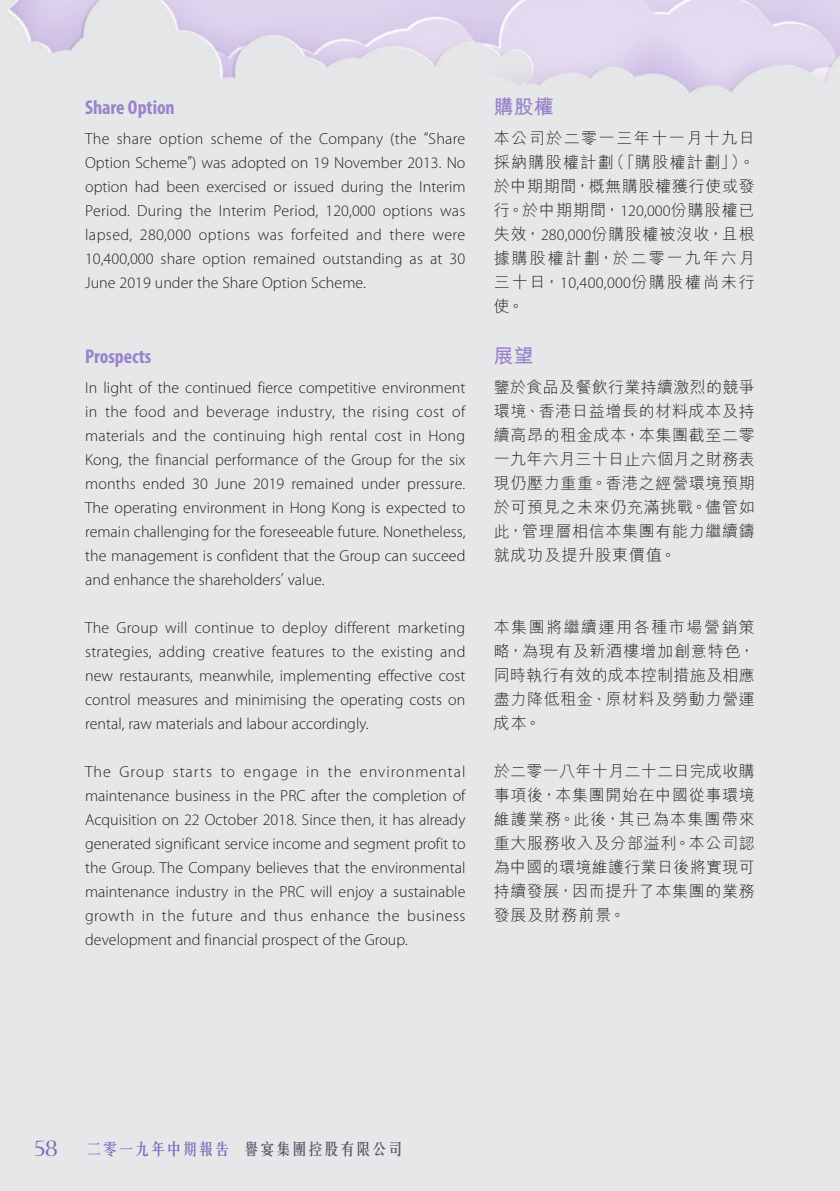
<style>
.page{position:relative;width:840px;height:1191px;background:#fff}
.page>*{position:absolute;margin:0;border:0;box-sizing:border-box;transform-origin:0 0}
.Heading_2{font:700 condensed 20px "Myriad Pro";letter-spacing:-.005em;color:#9984c9}
.C_Heading_2{font:700 20px "M Hei HK";color:#9984c9}
.Body_Text{font:300 16px/24px "Myriad Pro";color:#231f20;text-align:justify}
.C_Body_Text{font:300 16px/24px "M Hei HK";letter-spacing:.04em;color:#231f20;text-align:justify}
.t1{font:500 16px "C Song 3 HK";color:#5c5268}
.s1{font-family:"Myriad Pro"}
.s2{font-family:"Nueva Std";font-weight:400;font-size:26px;color:#7e68bb}
.s3{color:#7e68bb}
</style>
<div class="page">
<p class="Heading_2" style="left:85px;top:95px;width:91px">Share Option</p>
<p class="Body_Text" style="left:85px;top:126px;width:381px">The share option scheme of the Company (the “Share Option Scheme”) was adopted on 19 November 2013. No option had been exercised or issued during the Interim Period. During the Interim Period, 120,000 options was lapsed, 280,000 options was forfeited and there were 10,400,000 share option remained outstanding as at 30<br>June 2019 under the Share Option Scheme.</p>
<p class="Heading_2" style="left:85px;top:344px;width:68px">Prospects</p>
<p class="Body_Text" style="left:85px;top:375px;width:381px">In light of the continued fierce competitive environment in the food and beverage industry, the rising cost of materials and the continuing high rental cost in Hong Kong, the financial performance of the Group for the six months ended 30 June 2019 remained under pressure.<br>The operating environment in Hong Kong is expected to remain challenging for the foreseeable future. Nonetheless, the management is confident that the Group can succeed and enhance the shareholders’ value.</p>
<p class="Body_Text" style="left:85px;top:615px;width:381px">The Group will continue to deploy different marketing strategies, adding creative features to the existing and new restaurants, meanwhile, implementing effective cost control measures and minimising the operating costs on rental, raw materials and labour accordingly.</p>
<p class="Body_Text" style="left:85px;top:759px;width:382px">The Group starts to engage in the environmental maintenance business in the PRC after the completion of Acquisition on 22 October 2018. Since then, it has already generated significant service income and segment profit to the Group. The Company believes that the environmental maintenance industry in the PRC will enjoy a sustainable growth in the future and thus enhance the business development and financial prospect of the Group.</p>
<p class="C_Heading_2" style="left:493px;top:92px;width:62px">購股權</p>
<p class="C_Body_Text" style="left:493px;top:126px;width:262px">本公司於二零一三年十一月十九日採納購股權計劃（「購股權計劃」）。於中期期間，概無購股權獲行使或發行。於中期期間，<span class="s1">120,000</span>份購股權已失效，<span class="s1">280,000</span>份購股權被沒收，且根據購股權計劃，於二零一九年六月三十日，<span class="s1">10,400,000</span>份購股權尚未行使。</p>
<p class="C_Heading_2" style="left:493px;top:341px;width:42px">展望</p>
<p class="C_Body_Text" style="left:493px;top:374px;width:262px">鑒於食品及餐飲行業持續激烈的競爭環境、香港日益增長的材料成本及持續高昂的租金成本，本集團截至二零一九年六月三十日止六個月之財務表現仍壓力重重。香港之經營環境預期於可預見之未來仍充滿挑戰。儘管如此，管理層相信本集團有能力繼續鑄就成功及提升股東價值。</p>
<p class="C_Body_Text" style="left:493px;top:614px;width:262px">本集團將繼續運用各種市場營銷策略，為現有及新酒樓增加創意特色，同時執行有效的成本控制措施及相應盡力降低租金、原材料及勞動力營運成本。</p>
<p class="C_Body_Text" style="left:493px;top:758px;width:262px">於二零一八年十月二十二日完成收購事項後，本集團開始在中國從事環境維護業務。此後，其已為本集團帶來重大服務收入及分部溢利。本公司認為中國的環境維護行業日後將實現可持續發展，因而提升了本集團的業務發展及財務前景。</p>
<p class="t1" style="left:34px;top:1140px;width:370px"><span class="s2">58</span> <span class="s3">二零一九年中期報告</span> 譽宴集團控股有限公司</p>
</div>
